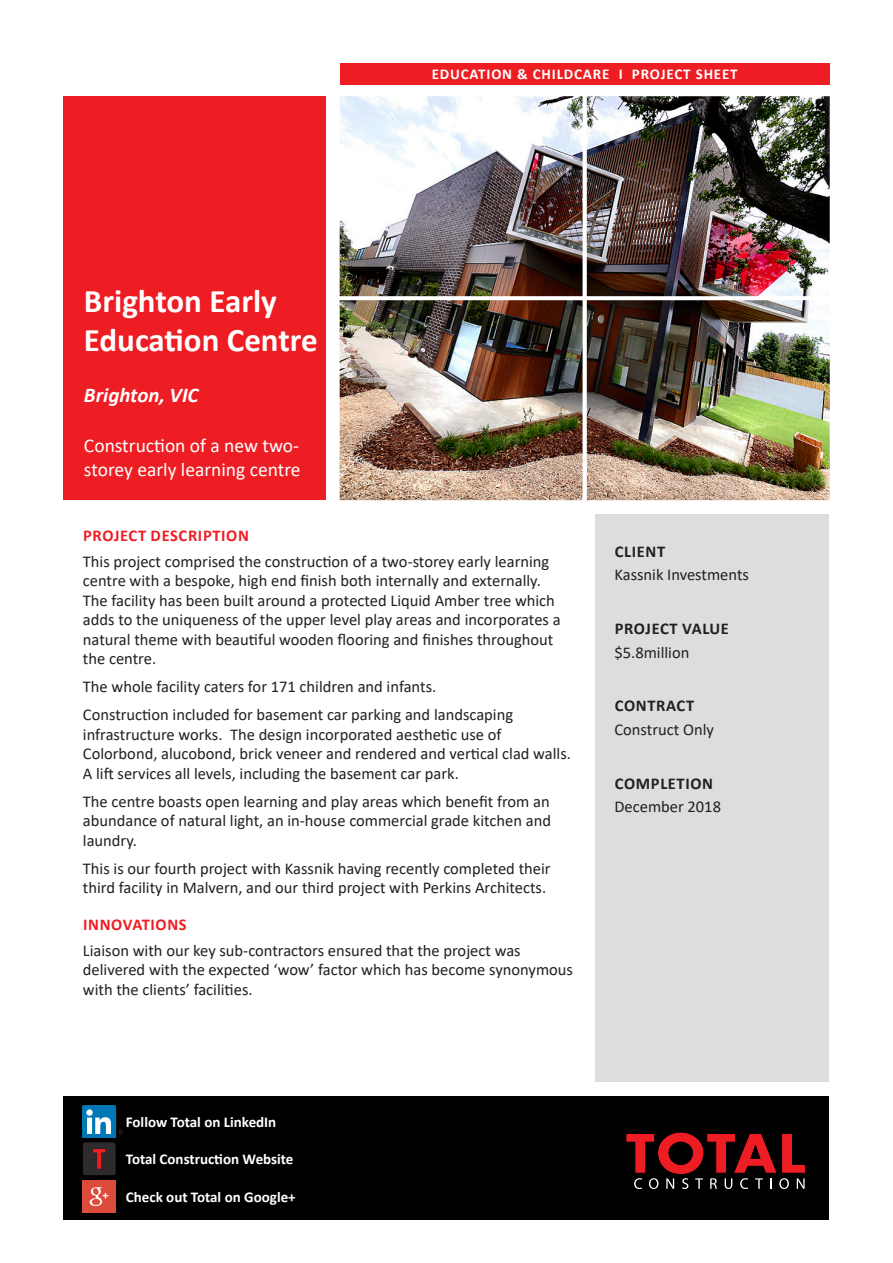
<style>
.page{position:relative;width:893px;height:1263px;background:#fff}
.page>*{position:absolute;margin:0;border:0;box-sizing:border-box;transform-origin:0 0}
.t1{font:700 33px/39.6px "Calibri";color:#fff}
.t2{font:italic 700 21px "Calibri";color:#fff}
.t3{font:19.5px/24px "Calibri";color:#fff}
.t4{font:16.5px/19.5px "Calibri";color:#231f20}
.t5{font:700 16.5px "Calibri";letter-spacing:.04em;color:#231f20}
.t6{font:700 16.5px "Calibri";letter-spacing:.04em;color:#ee1d23}
.t7{font:700 15px "Calibri";color:#fff}
.t8{font:700 15px "Calibri";letter-spacing:.055em;color:#fff}
</style>
<div class="page">
<div style="left:340px;top:64px;width:489px;height:21px;background:#ee1d23"></div>
<div style="left:64px;top:96px;width:262px;height:404px;background:#ee1d23"></div>
<div style="left:595px;top:514px;width:234px;height:568px;background:#dcdddf"></div>
<div style="left:64px;top:1096px;width:765px;height:124px;background:#000"></div>
<svg style="left:626px;top:1132px;width:179px;height:57px"></svg>
<img style="left:83px;top:1106px;width:39px;height:32px">
<img style="left:83px;top:1180px;width:33px;height:32px">
<svg style="left:83px;top:1142px;width:32px;height:33px"></svg>
<img style="left:340px;top:96px;width:490px;height:404px">
<p class="t1" style="left:84px;top:281px;width:235px">Brighton Early<br>Education Centre</p>
<p class="t2" style="left:84px;top:380px;width:116px">Brighton, VIC</p>
<p class="t3" style="left:84px;top:433px;width:218px">Construction of a new two&shy;storey early learning centre</p>
<p class="t8" style="left:432px;top:64px;width:307px">EDUCATION &amp; CHILDCARE I PROJECT SHEET</p>
<p class="t6" style="left:83px;top:524px;width:167px">PROJECT DESCRIPTION</p>
<p class="t4" style="left:83px;top:551px;width:479px">This project comprised the construction of a two-storey early learning centre with a bespoke, high end finish both internally and externally.<br>The facility has been built around a protected Liquid Amber tree which adds to the uniqueness of the upper level play areas and incorporates a natural theme with beautiful wooden flooring and finishes throughout the centre.</p>
<p class="t4" style="left:83px;top:677px;width:355px">The whole facility caters for 171 children and infants.</p>
<p class="t4" style="left:83px;top:705px;width:490px">Construction included for basement car parking and landscaping infrastructure works. The design incorporated aesthetic use of Colorbond, alucobond, brick veneer and rendered and vertical clad walls.<br>A lift services all levels, including the basement car park.</p>
<p class="t4" style="left:83px;top:791px;width:470px;text-align:justify">The centre boasts open learning and play areas which benefit from an abundance of natural light, an in-house commercial grade kitchen and laundry.</p>
<p class="t4" style="left:83px;top:858px;width:469px">This is our fourth project with Kassnik having recently completed their third facility in Malvern, and our third project with Perkins Architects.</p>
<p class="t6" style="left:83px;top:913px;width:105px">INNOVATIONS</p>
<p class="t4" style="left:83px;top:940px;width:492px">Liaison with our key sub-contractors ensured that the project was delivered with the expected ‘wow’ factor which has become synonymous with the clients’ facilities.</p>
<p class="t5" style="left:615px;top:539px;width:52px">CLIENT</p>
<p class="t4" style="left:614px;top:565px;width:136px">Kassnik Investments</p>
<p class="t5" style="left:615px;top:617px;width:116px">PROJECT VALUE</p>
<p class="t4" style="left:614px;top:642px;width:76px">$5.8million</p>
<p class="t5" style="left:615px;top:694px;width:81px">CONTRACT</p>
<p class="t4" style="left:614px;top:719px;width:101px">Construct Only</p>
<p class="t5" style="left:615px;top:771px;width:100px">COMPLETION</p>
<p class="t4" style="left:614px;top:797px;width:108px">December 2018</p>
<p class="t7" style="left:126px;top:1112px;width:152px">Follow Total on LinkedIn</p>
<p class="t7" style="left:126px;top:1148px;width:169px">Total Construction Website</p>
<p class="t7" style="left:126px;top:1186px;width:171px">Check out Total on Google+</p>
</div>
